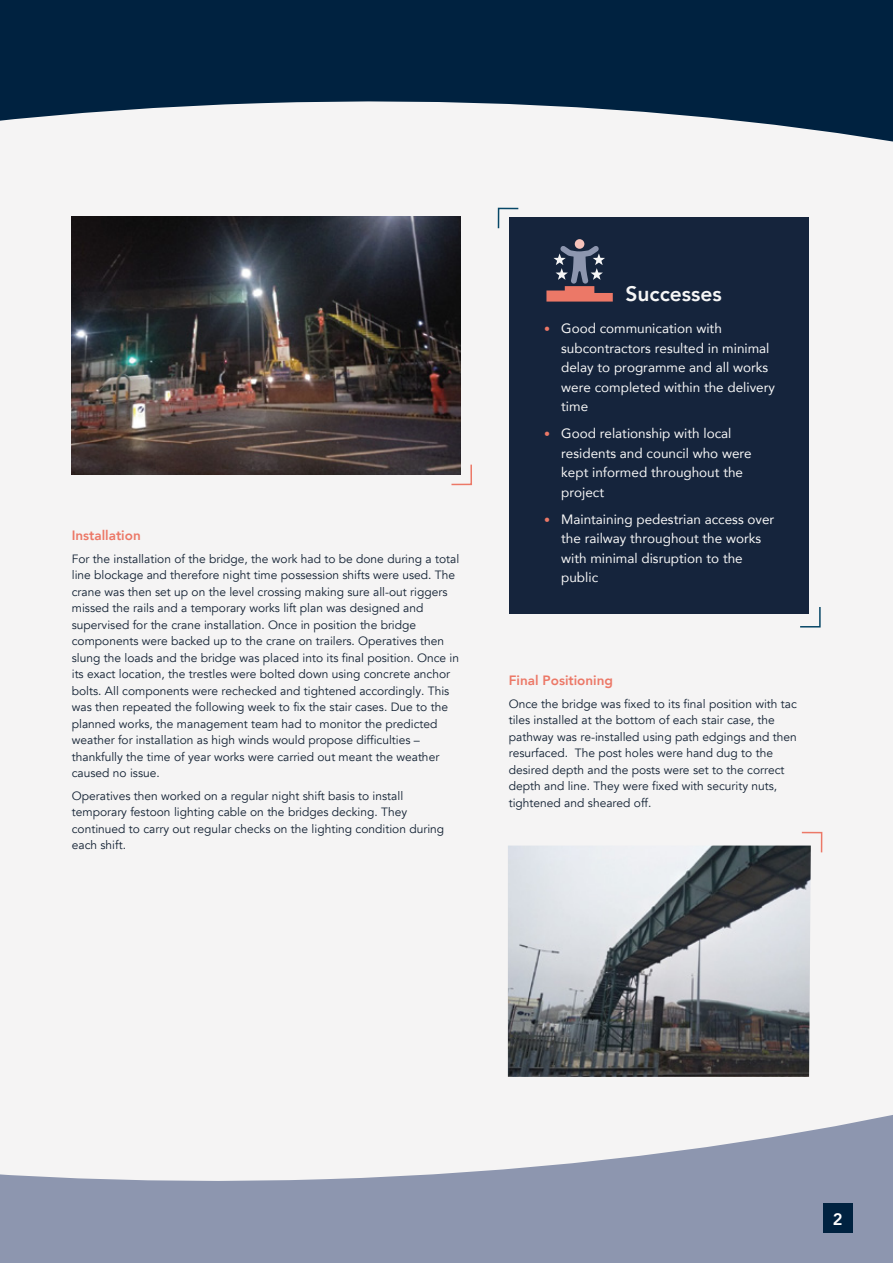
<style>
.page{position:relative;width:893px;height:1263px;background:#002240}
.page>*{position:absolute;margin:0;border:0;box-sizing:border-box;transform-origin:0 0}
.t1{font:800 21px "Avenir";color:#f6f6f6}
.t2{font:800 16.5px "Avenir";color:#fff}
.t3{font:13.5px/19.5px "Avenir";color:#f6f6f6}
.t4{font:800 13.5px "Avenir";color:#ec7867}
.t5{font:12px/16.5px "Avenir";color:#112032}
.s1{font-size:12px;color:#ec7867}
</style>
<div class="page">
<div style="left:0;top:1203px;width:893px;height:60px;background:#8d96af"></div>
<div style="left:0;top:101px;width:893px;height:1102px;background:#f5f4f4"></div>
<div style="left:509px;top:217px;width:300px;height:397px;background:#15243c"></div>
<svg style="left:799px;top:605px;width:22px;height:23px"></svg>
<svg style="left:497px;top:207px;width:23px;height:23px"></svg>
<div style="left:575px;top:239px;width:9px;height:10px;background:#f6c2ba;border-radius:50%"></div>
<svg style="left:546px;top:246px;width:67px;height:56px"></svg>
<div style="left:823px;top:1203px;width:30px;height:30px;background:#002240"></div>
<img style="left:72px;top:217px;width:388px;height:257px">
<svg style="left:450px;top:463px;width:23px;height:23px"></svg>
<img style="left:508px;top:845px;width:303px;height:232px">
<svg style="left:800px;top:831px;width:23px;height:23px"></svg>
<p class="t4" style="left:72px;top:525px;width:71px">Installation</p>
<p class="t5" style="left:72px;top:551px;width:389px">For the installation of the bridge, the work had to be done during a total line blockage and therefore night time possession shifts were used. The crane was then set up on the level crossing making sure all-out riggers missed the rails and a temporary works lift plan was designed and supervised for the crane installation. Once in position the bridge components were backed up to the crane on trailers. Operatives then slung the loads and the bridge was placed into its final position. Once in its exact location, the trestles were bolted down using concrete anchor bolts. All components were rechecked and tightened accordingly. This was then repeated the following week to fix the stair cases. Due to the planned works, the management team had to monitor the predicted weather for installation as high winds would propose difficulties – thankfully the time of year works were carried out meant the weather caused no issue.</p>
<p class="t5" style="left:72px;top:788px;width:374px">Operatives then worked on a regular night shift basis to install temporary festoon lighting cable on the bridges decking. They continued to carry out regular checks on the lighting condition during each shift.</p>
<h1 class="t1" style="left:625px;top:277px;width:98px">Successes</h1>
<p class="t3" style="left:561px;top:318px;width:215px;text-indent:-17px"><span class="s1">•</span> Good communication with subcontractors resulted in minimal delay to programme and all works were completed within the delivery time</p>
<p class="t3" style="left:561px;top:423px;width:192px;text-indent:-17px"><span class="s1">•</span> Good relationship with local residents and council who were kept informed throughout the project</p>
<p class="t3" style="left:561px;top:509px;width:215px;text-indent:-17px"><span class="s1">•</span> Maintaining pedestrian access over the railway throughout the works with minimal disruption to the public</p>
<p class="t4" style="left:509px;top:670px;width:106px">Final Positioning</p>
<p class="t5" style="left:509px;top:696px;width:290px">Once the bridge was fixed to its final position with tac tiles installed at the bottom of each stair case, the pathway was re-installed using path edgings and then resurfaced. The post holes were hand dug to the desired depth and the posts were set to the correct depth and line. They were fixed with security nuts, tightened and sheared off.</p>
<h2 class="t2" style="left:833px;top:1206px;width:11px">2</h2>
</div>
